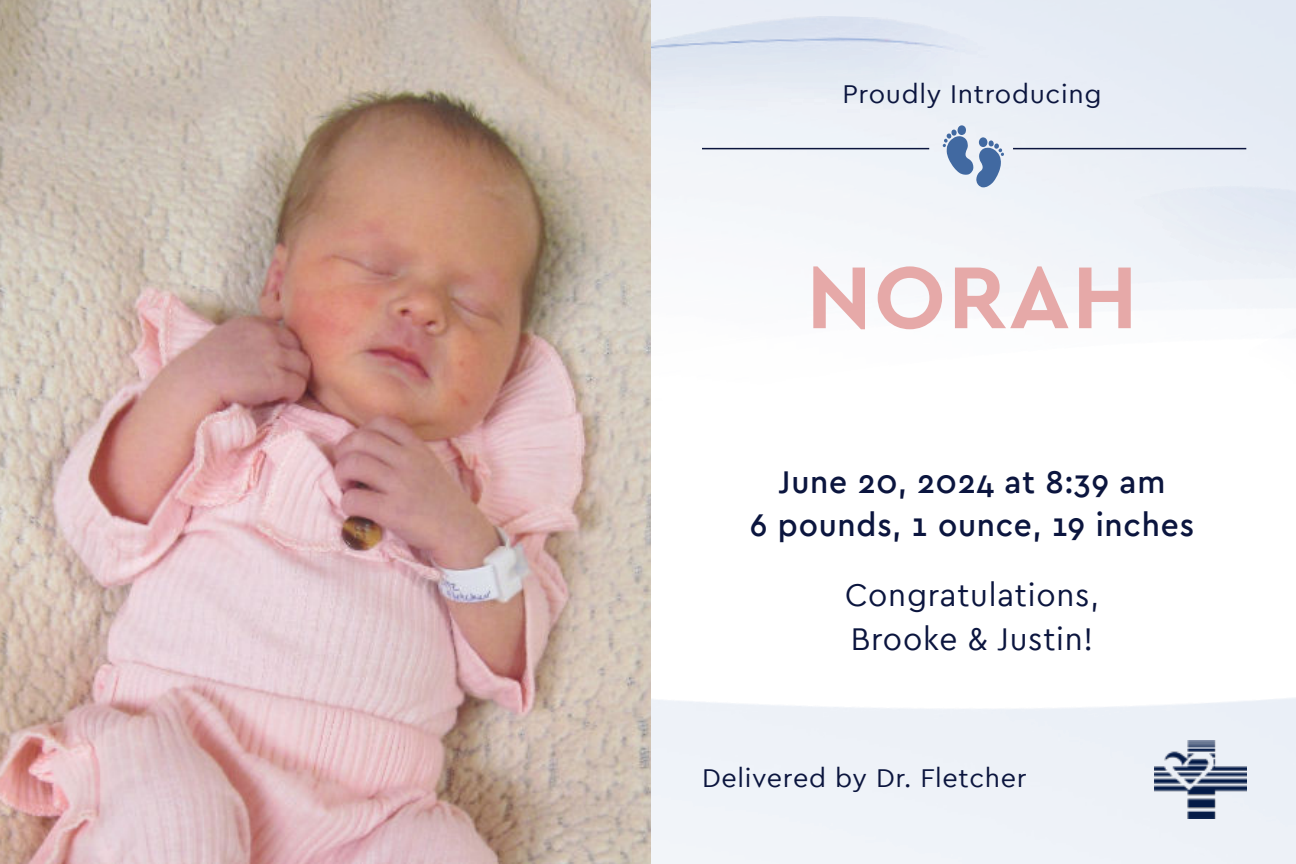
<style>
.page{position:relative;width:1296px;height:864px;background:#fff}
.page>*{position:absolute;margin:0;border:0;box-sizing:border-box;transform-origin:0 0}
.t1{font:700 91.8px "Cera";letter-spacing:.025em;color:#e6a9a8}
.t2{font:500 33px/43.2px "Cera";letter-spacing:.025em;color:#0b153e;text-align:center;scale:.96 1}
.t3{font:33px/43.2px "Cera";letter-spacing:.025em;color:#0b153e;scale:.96 1}
.t4{font:27px "Cera";letter-spacing:.025em;color:#0b153e}
</style>
<div class="page">
<div style="left:651px;top:698px;width:645px;height:166px;background:#eef2f8"></div>
<img style="left:1155px;top:741px;width:92px;height:77px">
<img style="left:0;top:0;width:651px;height:864px">
<svg style="left:943px;top:125px;width:61px;height:62px;background:#a3b7d2"></svg>
<hr style="left:702px;top:148px;width:227px;height:1px;background:#0b153e">
<hr style="left:1013px;top:148px;width:233px;height:1px;background:#0b153e">
<p class="t4" style="left:842px;top:82px;width:261px">Proudly Introducing</p>
<h1 class="t1" style="left:806px;top:243px;width:333px">NORAH</h1>
<p class="t2" style="left:750px;top:462px;width:464px">June 20, 2024 at 8:39 am<br>6 pounds, 1 ounce, 19 inches</p>
<p class="t3" style="left:845px;top:576px;width:266px">Congratulations,<br>Brooke &amp; Justin!</p>
<p class="t4" style="left:702px;top:767px;width:326px">Delivered by Dr. Fletcher</p>
</div>
